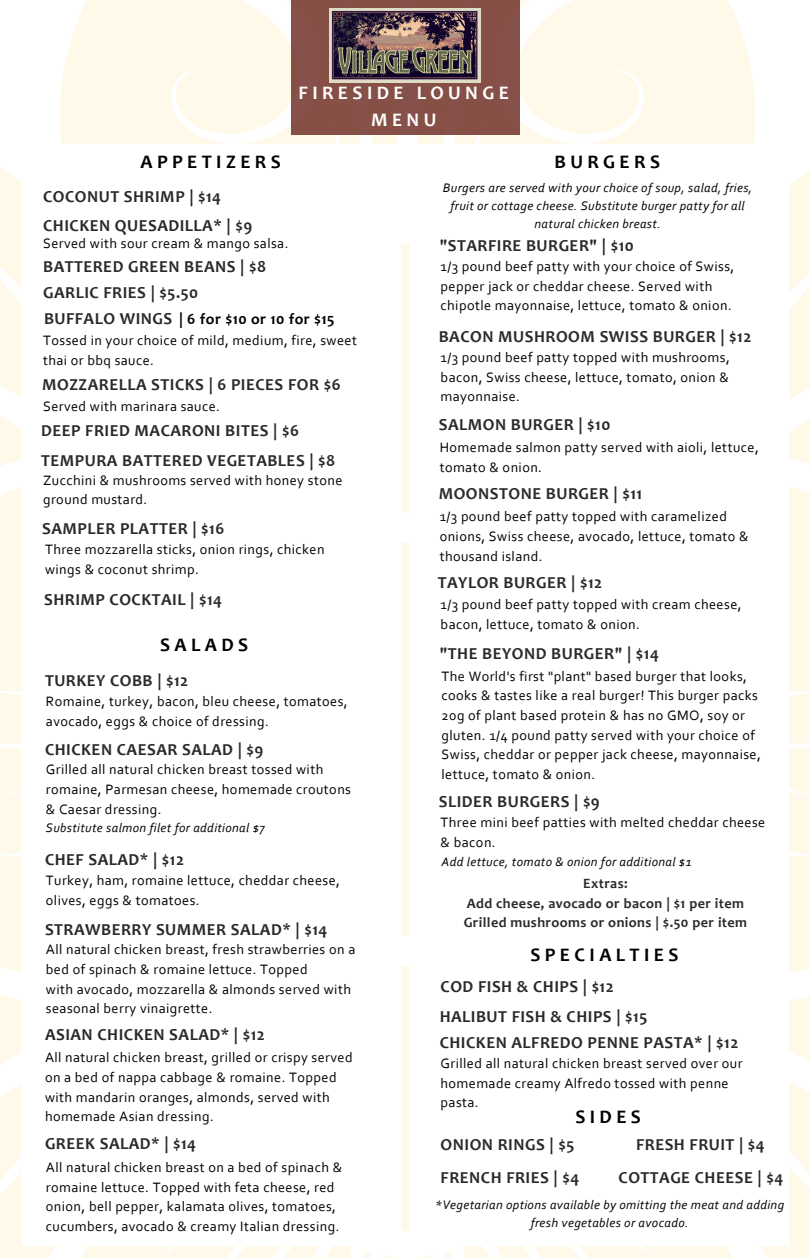
<style>
.page{position:relative;width:810px;height:1260px;background:#fff}
.page>*{position:absolute;margin:0;border:0;box-sizing:border-box;transform-origin:0 0}
.t1{font:700 19.25px "Candara";letter-spacing:.23em;color:#000}
.t2{font:700 19.25px/26.2px "Candara";letter-spacing:.23em;color:#fff;text-align:center}
.t3{font:700 16.88px/26.2px "Candara";letter-spacing:.03em;color:#2a2a2a}
.t4{font:700 15.62px "Candara";letter-spacing:.03em;color:#000}
.t5{font:14.25px/19.8px "Corbel";letter-spacing:.03em;color:#000}
.t6{font:700 14.25px/19.8px "Candara";letter-spacing:.03em;color:#2a2a2a;text-align:center}
.t7{font:italic 13px/17.8px "Corbel";letter-spacing:.03em;color:#000;text-align:center}
.s1{font-size:16.88px;color:#2a2a2a}
</style>
<div class="page">
<img style="left:0;top:0;width:810px;height:1257px">
<div style="left:292px;top:0;width:228px;height:135px;background:#865046"></div>
<div style="left:22px;top:144px;width:379px;height:1102px;background:#fff"></div>
<div style="left:411px;top:144px;width:378px;height:1102px;background:#fff"></div>
<img style="left:329px;top:8px;width:152px;height:74px">
<h1 class="t2" style="left:299px;top:82px;width:212px">FIRESIDE LOUNGE<br>MENU</h1>
<h1 class="t1" style="left:141px;top:154px;width:142px">APPETIZERS</h1>
<h1 class="t1" style="left:554px;top:154px;width:107px">BURGERS</h1>
<p class="t3" style="left:43px;top:185px;width:180px">COCONUT SHRIMP | $14</p>
<p class="t3" style="left:43px;top:214px;width:211px">CHICKEN QUESADILLA* | $9</p>
<p class="t5" style="left:43px;top:235px;width:247px">Served with sour cream &amp; mango salsa.</p>
<p class="t3" style="left:43px;top:255px;width:225px">BATTERED GREEN BEANS | $8</p>
<p class="t3" style="left:43px;top:281px;width:157px">GARLIC FRIES | $5.50</p>
<p class="t4" style="left:44px;top:313px;width:292px"><span class="s1">BUFFALO WINGS</span> | 6 for $10 or 10 for $15</p>
<p class="t5" style="left:43px;top:332px;width:315px">Tossed in your choice of mild, medium, fire, sweet thai or bbq sauce.</p>
<p class="t3" style="left:42px;top:373px;width:300px">MOZZARELLA STICKS | 6 PIECES FOR $6</p>
<p class="t5" style="left:43px;top:397px;width:178px">Served with marinara sauce.</p>
<p class="t3" style="left:41px;top:419px;width:259px">DEEP FRIED MACARONI BITES | $6</p>
<p class="t3" style="left:41px;top:449px;width:296px">TEMPURA BATTERED VEGETABLES | $8</p>
<p class="t5" style="left:43px;top:471px;width:301px">Zucchini &amp; mushrooms served with honey stone ground mustard.</p>
<p class="t3" style="left:42px;top:517px;width:184px">SAMPLER PLATTER | $16</p>
<p class="t5" style="left:45px;top:541px;width:281px">Three mozzarella sticks, onion rings, chicken wings &amp; coconut shrimp.</p>
<p class="t3" style="left:44px;top:588px;width:180px">SHRIMP COCKTAIL | $14</p>
<h1 class="t1" style="left:160px;top:637px;width:90px">SALADS</h1>
<p class="t3" style="left:45px;top:669px;width:145px">TURKEY COBB | $12</p>
<p class="t5" style="left:46px;top:693px;width:303px">Romaine, turkey, bacon, bleu cheese, tomatoes, avocado, eggs &amp; choice of dressing.</p>
<p class="t3" style="left:45px;top:738px;width:220px">CHICKEN CAESAR SALAD | $9</p>
<p class="t5" style="left:46px;top:761px;width:307px">Grilled all natural chicken breast tossed with romaine, Parmesan cheese, homemade croutons &amp; Caesar dressing.</p>
<p class="t3" style="left:45px;top:848px;width:141px">CHEF SALAD* | $12</p>
<p class="t5" style="left:46px;top:872px;width:296px">Turkey, ham, romaine lettuce, cheddar cheese, olives, eggs &amp; tomatoes.</p>
<p class="t3" style="left:45px;top:918px;width:284px">STRAWBERRY SUMMER SALAD* | $14</p>
<p class="t5" style="left:46px;top:941px;width:311px">All natural chicken breast, fresh strawberries on a bed of spinach &amp; romaine lettuce. Topped<br>with avocado, mozzarella &amp; almonds served with seasonal berry vinaigrette.</p>
<p class="t3" style="left:45px;top:1023px;width:221px">ASIAN CHICKEN SALAD* | $12</p>
<p class="t5" style="left:45px;top:1049px;width:309px">All natural chicken breast, grilled or crispy served on a bed of nappa cabbage &amp; romaine. Topped with mandarin oranges, almonds, served with homemade Asian dressing.</p>
<p class="t3" style="left:45px;top:1132px;width:153px">GREEK SALAD* | $14</p>
<p class="t5" style="left:46px;top:1159px;width:298px">All natural chicken breast on a bed of spinach &amp; romaine lettuce. Topped with feta cheese, red onion, bell pepper, kalamata olives, tomatoes, cucumbers, avocado &amp; creamy Italian dressing.</p>
<p class="t7" style="left:46px;top:820px;width:221px">Substitute salmon filet for additional $7</p>
<p class="t7" style="left:443px;top:180px;width:311px">Burgers are served with your choice of soup, salad, fries, fruit or cottage cheese. Substitute burger patty for all natural chicken breast.</p>
<p class="t3" style="left:440px;top:234px;width:196px">"STARFIRE BURGER" | $10</p>
<p class="t5" style="left:441px;top:258px;width:295px">1/3 pound beef patty with your choice of Swiss, pepper jack or cheddar cheese. Served with chipotle mayonnaise, lettuce, tomato &amp; onion.</p>
<p class="t3" style="left:439px;top:325px;width:314px">BACON MUSHROOM SWISS BURGER | $12</p>
<p class="t5" style="left:441px;top:349px;width:291px;text-align:justify">1/3 pound beef patty topped with mushrooms, bacon, Swiss cheese, lettuce, tomato, onion &amp; mayonnaise.</p>
<p class="t3" style="left:439px;top:413px;width:173px">SALMON BURGER | $10</p>
<p class="t5" style="left:440px;top:439px;width:321px">Homemade salmon patty served with aioli, lettuce, tomato &amp; onion.</p>
<p class="t3" style="left:439px;top:482px;width:205px">MOONSTONE BURGER | $11</p>
<p class="t5" style="left:440px;top:508px;width:311px">1/3 pound beef patty topped with caramelized onions, Swiss cheese, avocado, lettuce, tomato &amp; thousand island.</p>
<p class="t3" style="left:438px;top:571px;width:166px">TAYLOR BURGER | $12</p>
<p class="t5" style="left:441px;top:596px;width:302px">1/3 pound beef patty topped with cream cheese, bacon, lettuce, tomato &amp; onion.</p>
<p class="t3" style="left:440px;top:642px;width:221px">"THE BEYOND BURGER" | $14</p>
<p class="t5" style="left:442px;top:667px;width:321px">The World's first "plant" based burger that looks, cooks &amp; tastes like a real burger! This burger packs 20g of plant based protein &amp; has no GMO, soy or gluten. 1/4 pound patty served with your choice of Swiss, cheddar or pepper jack cheese, mayonnaise, lettuce, tomato &amp; onion.</p>
<p class="t3" style="left:439px;top:790px;width:163px">SLIDER BURGERS | $9</p>
<p class="t5" style="left:441px;top:814px;width:326px">Three mini beef patties with melted cheddar cheese &amp; bacon.</p>
<p class="t7" style="left:442px;top:854px;width:252px">Add lettuce, tomato &amp; onion for additional $1</p>
<p class="t6" style="left:464px;top:875px;width:285px">Extras:<br>Add cheese, avocado or bacon | $1 per item<br>Grilled mushrooms or onions | $.50 per item</p>
<h1 class="t1" style="left:530px;top:947px;width:150px">SPECIALTIES</h1>
<p class="t3" style="left:441px;top:975px;width:175px">COD FISH &amp; CHIPS | $12</p>
<p class="t3" style="left:440px;top:1005px;width:300px">HALIBUT FISH &amp; CHIPS | $15<br>CHICKEN ALFREDO PENNE PASTA* | $12</p>
<p class="t5" style="left:441px;top:1054px;width:303px">Grilled all natural chicken breast served over our homemade creamy Alfredo tossed with penne pasta.</p>
<h1 class="t1" style="left:575px;top:1109px;width:67px">SIDES</h1>
<p class="t3" style="left:441px;top:1133px;width:135px">ONION RINGS | $5</p>
<p class="t3" style="left:636px;top:1133px;width:130px">FRESH FRUIT | $4</p>
<p class="t3" style="left:441px;top:1166px;width:140px">FRENCH FRIES | $4</p>
<p class="t3" style="left:619px;top:1166px;width:166px">COTTAGE CHEESE | $4</p>
<p class="t7" style="left:435px;top:1197px;width:351px">*Vegetarian options available by omitting the meat and adding fresh vegetables or avocado.</p>
</div>
